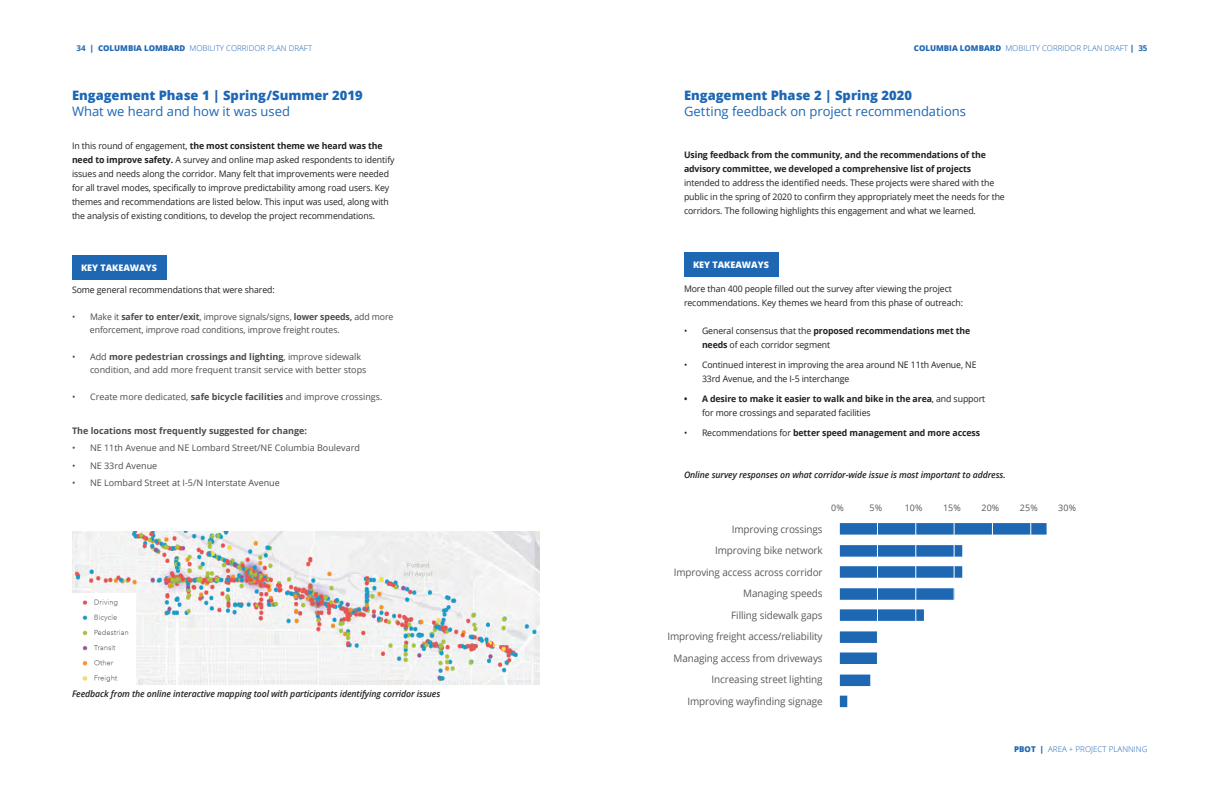
<style>
.page{position:relative;width:1224px;height:792px;background:#fff}
.page>*{position:absolute;margin:0;border:0;box-sizing:border-box;transform-origin:0 0}
.Main_-_Section_headi{font:13px "Open Sans";letter-spacing:-.005em;color:#1e67b3}
.Main_-_Section_headi-2{font:800 13px "Open Sans";color:#1e67b3}
.t1{font:10.2px/21.5px "Open Sans";letter-spacing:-.01em;color:#595959;text-align:right}
.Body_paragraph{font:9px/14px "Open Sans";letter-spacing:-.01em;color:#231f20}
.t2{font:9px/13px "Open Sans";color:#4b4c4d}
.Body_paragraph-2{font:italic 600 9px "Open Sans";letter-spacing:-.01em;color:#231f20}
.t3{font:700 9px "Open Sans";letter-spacing:-.01em;color:#231f20}
.Body_Text_Regular{font:700 9px "Open Sans";color:#4b4c4d}
.Sidebar_heading{font:800 9px "Open Sans";color:#fff}
.t4{font:8.9px "Open Sans";letter-spacing:.01em;color:#595959}
.t5{font:300 8px "Open Sans";color:#1e67b3}
.s1{font-weight:700}
.s2{font-weight:800}
.s3{font-weight:400}
</style>
<div class="page">
<div style="left:72px;top:255px;width:94px;height:25px;background:#1e67b3"></div>
<img style="left:72px;top:532px;width:468px;height:153px">
<img style="left:72px;top:593px;width:64px;height:92px">
<div style="left:684px;top:252px;width:94px;height:25px;background:#1e67b3"></div>
<svg style="left:840px;top:523px;width:207px;height:184px"></svg>
<hr style="left:1030px;top:518px;width:1px;height:194px;background:#fff">
<hr style="left:992px;top:518px;width:1px;height:194px;background:#fff">
<hr style="left:954px;top:518px;width:1px;height:194px;background:#fff">
<hr style="left:915px;top:518px;width:1px;height:194px;background:#fff">
<hr style="left:877px;top:518px;width:1px;height:194px;background:#fff">
<p class="t5" style="left:76px;top:43px;width:237px"><span class="s1">34</span> <span class="s2">| COLUMBIA LOMBARD</span> MOBILITY CORRIDOR PLAN DRAFT</p>
<p class="Main_-_Section_headi-2" style="left:72px;top:85px;width:292px">Engagement Phase 1 | Spring/Summer 2019</p>
<p class="Main_-_Section_headi" style="left:72px;top:102px;width:220px">What we heard and how it was used</p>
<p class="Body_paragraph" style="left:72px;top:138px;width:324px">In this round of engagement, <span class="s1">the most consistent theme we heard was the need to improve safety.</span> A survey and online map asked respondents to identify issues and needs along the corridor. Many felt that improvements were needed for all travel modes, specifically to improve predictability among road users. Key themes and recommendations are listed below. This input was used, along with the analysis of existing conditions, to develop the project recommendations.</p>
<p class="Sidebar_heading" style="left:81px;top:261px;width:78px">KEY TAKEAWAYS</p>
<p class="Body_paragraph" style="left:72px;top:283px;width:204px">Some general recommendations that were shared:</p>
<p class="t2" style="left:90px;top:310px;width:305px;text-indent:-18px">• Make it <span class="s1">safer to enter/exit</span>, improve signals/signs, <span class="s1">lower speeds,</span> add more enforcement, improve road conditions, improve freight routes.</p>
<p class="t2" style="left:90px;top:350px;width:278px;text-indent:-18px">• Add <span class="s1">more pedestrian crossings and lighting</span>, improve sidewalk condition, and add more frequent transit service with better stops</p>
<p class="t2" style="left:72px;top:390px;width:312px">• Create more dedicated, <span class="s1">safe bicycle facilities</span> and improve crossings.</p>
<p class="Body_Text_Regular" style="left:72px;top:424px;width:237px">The locations most frequently suggested for change:</p>
<p class="t2" style="left:72px;top:441px;width:289px">• NE 11th Avenue and NE Lombard Street/NE Columbia Boulevard</p>
<p class="t2" style="left:72px;top:459px;width:87px">• NE 33rd Avenue</p>
<p class="t2" style="left:72px;top:476px;width:209px">• NE Lombard Street at I-5/N Interstate Avenue</p>
<p class="Body_paragraph-2" style="left:72px;top:687px;width:370px">Feedback from the online interactive mapping tool with participants identifying corridor issues</p>
<p class="t5" style="left:914px;top:43px;width:235px"><span class="s2">COLUMBIA LOMBARD</span> MOBILITY CORRIDOR PLAN DRAFT <span class="s2">|</span> <span class="s1">35</span></p>
<p class="Main_-_Section_headi-2" style="left:684px;top:85px;width:230px">Engagement Phase 2 | Spring 2020</p>
<p class="Main_-_Section_headi" style="left:684px;top:102px;width:283px">Getting feedback on project recommendations</p>
<p class="Body_paragraph" style="left:684px;top:147px;width:322px"><span class="s1">Using feedback from the community, and the recommendations of the advisory committee, we developed a comprehensive list of projects </span>intended to address the identified needs. These projects were shared with the public in the spring of 2020 to confirm they appropriately meet the needs for the corridors. The following highlights this engagement and what we learned.</p>
<p class="Sidebar_heading" style="left:693px;top:258px;width:78px">KEY TAKEAWAYS</p>
<p class="Body_paragraph" style="left:684px;top:282px;width:281px">More than 400 people filled out the survey after viewing the project recommendations. Key themes we heard from this phase of outreach:</p>
<p class="Body_paragraph" style="left:702px;top:324px;width:270px;text-indent:-18px">• General consensus that the <span class="s1">proposed recommendations met the needs</span> of each corridor segment</p>
<p class="Body_paragraph" style="left:702px;top:358px;width:276px;text-indent:-18px">• Continued interest in improving the area around NE 11th Avenue, NE<br>33rd Avenue, and the I-5 interchange</p>
<p class="Body_paragraph" style="left:702px;top:392px;width:285px;text-indent:-18px"><span class="s1">• A desire to make it easier to walk and bike in the area</span>, and support for more crossings and separated facilities</p>
<p class="t3" style="left:684px;top:427px;width:298px"><span class="s3">• Recommendations for</span> better speed management and more access</p>
<p class="Body_paragraph-2" style="left:684px;top:469px;width:323px">Online survey responses on what corridor-wide issue is most important to address.</p>
<p class="t1" style="left:667px;top:518px;width:157px">Improving crossings<br>Improving bike network<br>Improving access across corridor<br>Managing speeds<br>Filling sidewalk gaps<br>Improving freight access/reliability<br>Managing access from driveways<br>Increasing street lighting<br>Improving wayfinding signage</p>
<p class="t4" style="left:831px;top:502px;width:14px">0%</p>
<p class="t4" style="left:870px;top:502px;width:14px">5%</p>
<p class="t4" style="left:905px;top:502px;width:19px">10%</p>
<p class="t4" style="left:943px;top:502px;width:19px">15%</p>
<p class="t4" style="left:982px;top:502px;width:19px">20%</p>
<p class="t4" style="left:1020px;top:502px;width:19px">25%</p>
<p class="t4" style="left:1058px;top:502px;width:19px">30%</p>
<p class="t5" style="left:1014px;top:743px;width:135px"><span class="s2">PBOT |</span> AREA + PROJECT PLANNING</p>
</div>
